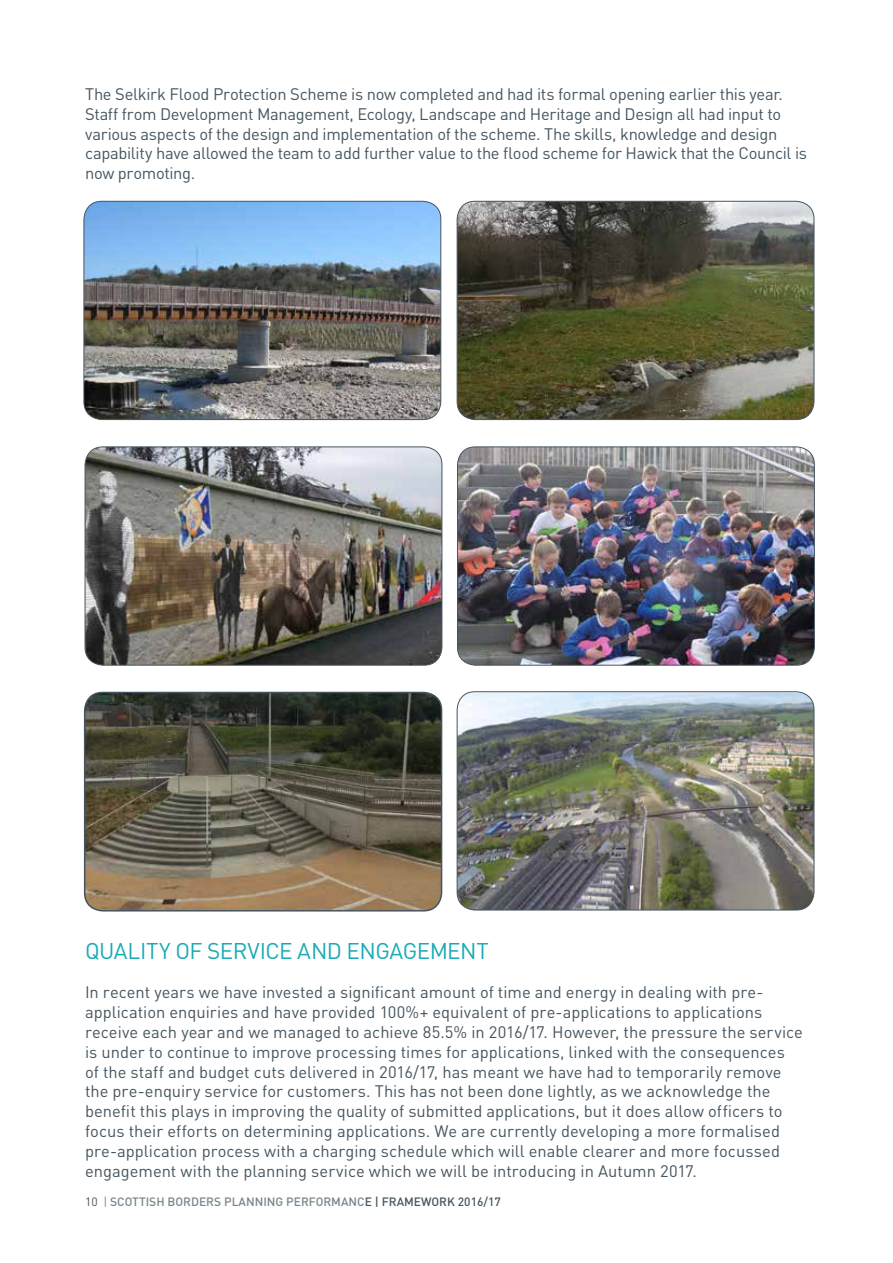
<style>
.page{position:relative;width:893px;height:1263px;background:#fff}
.page>*{position:absolute;margin:0;border:0;box-sizing:border-box;transform-origin:0 0}
.t1{font:22.5px "DIN";letter-spacing:-.025em;color:#1aabb6}
.t2{font:16.5px/19.8px "DIN";color:#455560}
.t3{font:16.5px/19.8px "DIN";letter-spacing:-.02em;color:#455560}
.t4{font:500 12px "DIN";color:#79858c}
.s1{font-weight:400;color:#455560}
.s2{font-weight:400}
.s3{color:#455560}
</style>
<div class="page">
<img style="left:84px;top:201px;width:357px;height:219px">
<div style="left:84px;top:201px;width:357px;height:219px;border:1px solid #455560;border-radius:18px"></div>
<img style="left:85px;top:447px;width:357px;height:218px">
<div style="left:85px;top:446px;width:357px;height:219px;border:1px solid #455560;border-radius:18px"></div>
<img style="left:457px;top:447px;width:357px;height:218px">
<div style="left:457px;top:446px;width:358px;height:219px;border:1px solid #455560;border-radius:18px"></div>
<img style="left:457px;top:201px;width:357px;height:219px">
<div style="left:457px;top:201px;width:357px;height:219px;border:1px solid #455560;border-radius:18px"></div>
<img style="left:85px;top:692px;width:357px;height:219px">
<div style="left:84px;top:692px;width:358px;height:219px;border:2px solid #455560;border-radius:18px"></div>
<img style="left:457px;top:692px;width:357px;height:218px">
<div style="left:457px;top:691px;width:357px;height:219px;border:1px solid #455560;border-radius:18px"></div>
<p class="t3" style="left:85px;top:84px;width:723px">The Selkirk Flood Protection Scheme is now completed and had its formal opening earlier this year.<br>Staff from Development Management, Ecology, Landscape and Heritage and Design all had input to various aspects of the design and implementation of the scheme. The skills, knowledge and design capability have allowed the team to add further value to the flood scheme for Hawick that the Council is now promoting.</p>
<h1 class="t1" style="left:85px;top:936px;width:405px">QUALITY OF SERVICE AND ENGAGEMENT</h1>
<p class="t2" style="left:85px;top:982px;width:719px">In recent years we have invested a significant amount of time and energy in dealing with pre&shy;application enquiries and have provided 100%+ equivalent of pre-applications to applications receive each year and we managed to achieve 85.5% in 2016/17. However, the pressure the service is under to continue to improve processing times for applications, linked with the consequences<br>of the staff and budget cuts delivered in 2016/17, has meant we have had to temporarily remove the pre-enquiry service for customers. This has not been done lightly, as we acknowledge the benefit this plays in improving the quality of submitted applications, but it does allow officers to focus their efforts on determining applications. We are currently developing a more formalised pre-application process with a charging schedule which will enable clearer and more focussed engagement with the planning service which we will be introducing in Autumn 2017.</p>
<p class="t4" style="left:85px;top:1194px;width:417px"><span class="s1">10</span> <span class="s2">|</span> SCOTTISH BORDERS PLANNING PERFORMANC<span class="s3">E | FRAMEWORK 2016/17</span></p>
</div>
